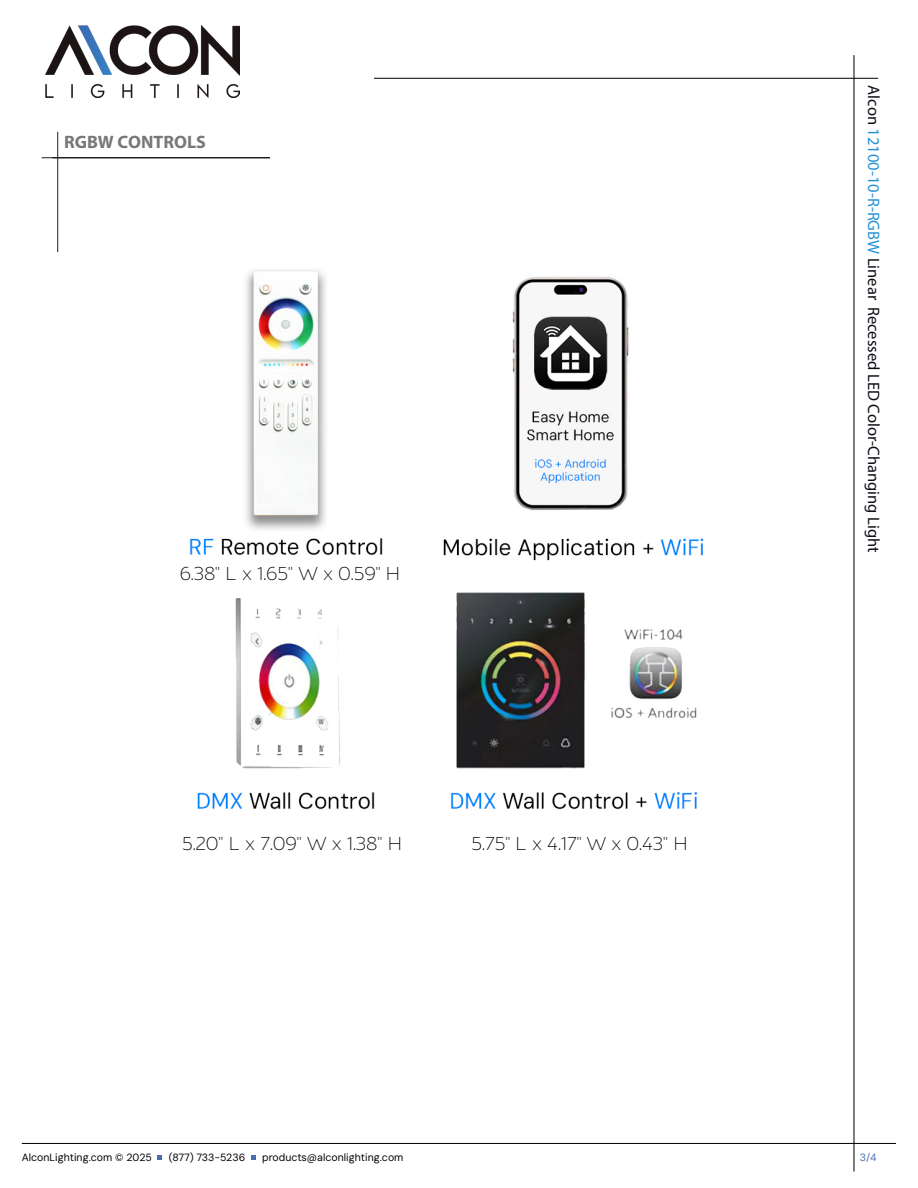
<style>
.page{position:relative;width:918px;height:1188px;background:#fff}
.page>*{position:absolute;margin:0;border:0;box-sizing:border-box;transform-origin:0 0}
.t1{font:300 18.9px "Liszt FY";letter-spacing:-.005em;color:#000}
.t2{font:700 18px "Myriad Pro";color:#787878}
.t3{font:16.5px "Myriad Pro";color:#0e0d17}
.t4{font:10.5px "DM Sans 9 pt";color:#000}
.t5{font:10.5px "DM Sans 9 pt";color:#466eb0}
.s1{color:#2392d2}
</style>
<div class="page">
<hr style="left:42px;top:157px;width:228px;height:1px;background:#231f20">
<hr style="left:57px;top:132px;width:1px;height:120px;background:#231f20">
<img style="left:189px;top:270px;width:515px;height:540px">
<hr style="left:854px;top:55px;width:1px;height:1117px;background:#000">
<hr style="left:374px;top:78px;width:504px;height:1px;background:#000">
<img style="left:46px;top:26px;width:193px;height:71px">
<hr style="left:22px;top:1143px;width:874px;height:1px;background:#000">
<svg style="left:157px;top:1155px;width:5px;height:4px"></svg>
<svg style="left:251px;top:1155px;width:5px;height:4px"></svg>
<h2 class="t2" style="left:64px;top:130px;width:143px">RGBW CONTROLS</h2>
<h1 class="t1" style="left:180px;top:562px;width:222px">6.38" L x 1.65" W x 0.59" H</h1>
<h1 class="t1" style="left:182px;top:833px;width:221px">5.20" L x 7.09" W x 1.38" H</h1>
<h1 class="t1" style="left:472px;top:833px;width:218px">5.75" L x 4.17" W x 0.43" H</h1>
<h3 class="t3" style="left:884px;top:85px;width:469px;rotate:90deg">Alcon <span class="s1">12100-10-R-RGBW</span> Linear Recessed LED Color-Changing Light</h3>
<p class="t4" style="left:22px;top:1150px;width:132px">AlconLighting.com © 2025</p>
<p class="t4" style="left:169px;top:1150px;width:78px">(877) 733-5236</p>
<p class="t4" style="left:262px;top:1150px;width:143px">products@alconlighting.com</p>
<p class="t5" style="left:860px;top:1150px;width:18px">3/4</p>
</div>
